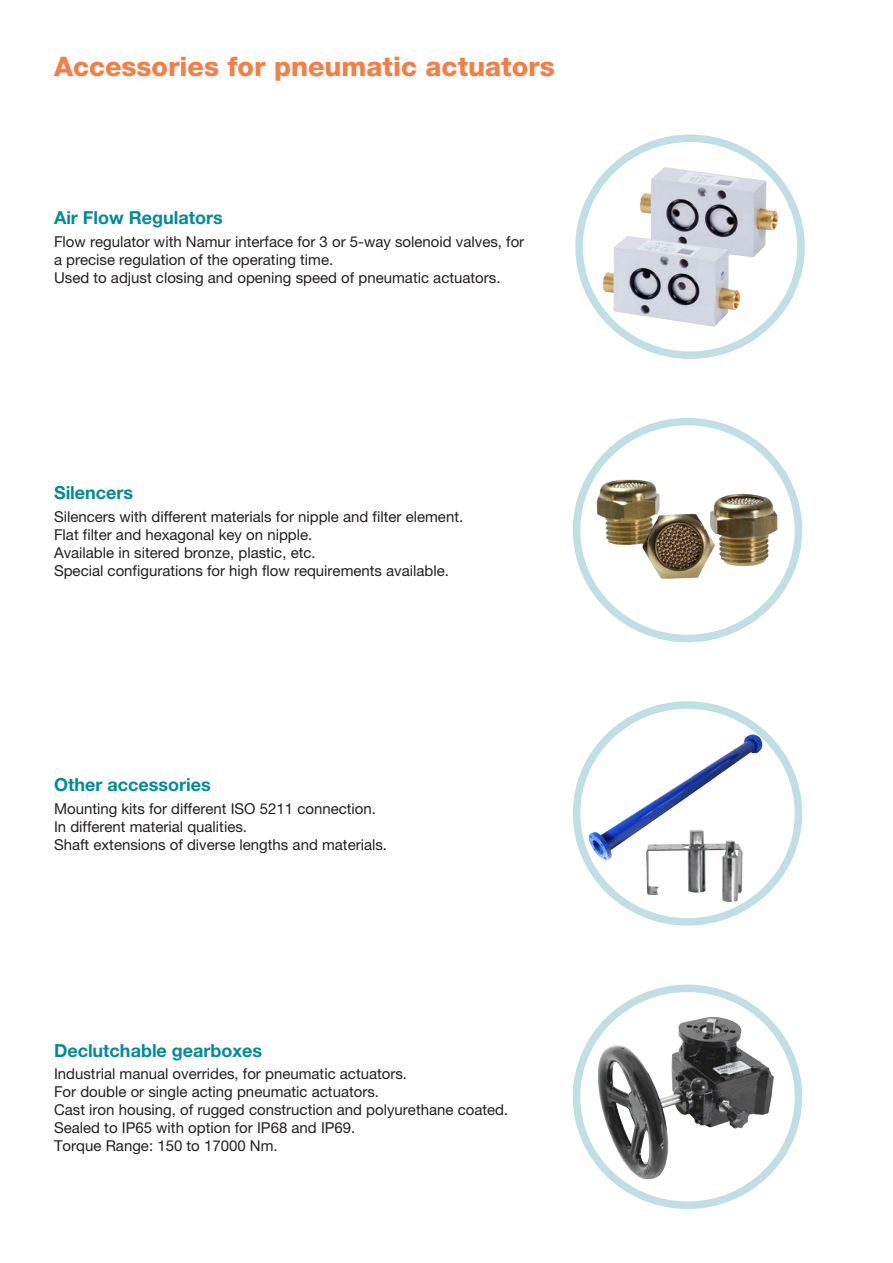
<style>
.page{position:relative;width:893px;height:1263px;background:#fff}
.page>*{position:absolute;margin:0;border:0;box-sizing:border-box;transform-origin:0 0}
.t1{font:800 27px "Helvetica Neue";color:#f47e44}
.t2{font:700 18px "Helvetica Neue";color:#008b98}
.t3{font:15px/18px "Helvetica Neue";color:#231f20}
</style>
<div class="page">
<img style="left:579px;top:139px;width:222px;height:216px;border-radius:104px">
<div style="left:575px;top:135px;width:230px;height:224px;border:8px solid #c0dfe4;border-radius:50%"></div>
<img style="left:586px;top:733px;width:186px;height:170px">
<div style="left:573px;top:701px;width:229px;height:225px;border:8px solid #c0dfe4;border-radius:50%"></div>
<img style="left:597px;top:1017px;width:177px;height:162px">
<div style="left:573px;top:984px;width:229px;height:225px;border:8px solid #c0dfe4;border-radius:50%"></div>
<div style="left:573px;top:418px;width:229px;height:224px;border:8px solid #c0dfe4;border-radius:50%"></div>
<img style="left:596px;top:479px;width:182px;height:100px">
<p class="t1" style="left:54px;top:50px;width:502px">Accessories for pneumatic actuators</p>
<p class="t2" style="left:54px;top:207px;width:170px">Air Flow Regulators</p>
<p class="t3" style="left:54px;top:233px;width:472px">Flow regulator with Namur interface for 3 or 5-way solenoid valves, for a precise regulation of the operating time.</p>
<p class="t3" style="left:54px;top:269px;width:448px">Used to adjust closing and opening speed of pneumatic actuators.</p>
<p class="t2" style="left:54px;top:481px;width:81px">Silencers</p>
<p class="t3" style="left:54px;top:507px;width:411px">Silencers with different materials for nipple and filter element.</p>
<p class="t3" style="left:54px;top:525px;width:260px">Flat filter and hexagonal key on nipple.</p>
<p class="t3" style="left:54px;top:543px;width:263px">Available in sitered bronze, plastic, etc.</p>
<p class="t3" style="left:54px;top:561px;width:397px">Special configurations for high flow requirements available.</p>
<p class="t2" style="left:54px;top:774px;width:158px">Other accessories</p>
<p class="t3" style="left:54px;top:799px;width:324px">Mounting kits for different ISO 5211 connection.</p>
<p class="t3" style="left:54px;top:817px;width:195px">In different material qualities.</p>
<p class="t3" style="left:54px;top:835px;width:335px">Shaft extensions of diverse lengths and materials.</p>
<p class="t2" style="left:54px;top:1039px;width:210px">Declutchable gearboxes</p>
<p class="t3" style="left:54px;top:1065px;width:355px">Industrial manual overrides, for pneumatic actuators.</p>
<p class="t3" style="left:54px;top:1083px;width:327px">For double or single acting pneumatic actuators.</p>
<p class="t3" style="left:54px;top:1101px;width:456px">Cast iron housing, of rugged construction and polyurethane coated.</p>
<p class="t3" style="left:54px;top:1119px;width:303px">Sealed to IP65 with option for IP68 and IP69.</p>
<p class="t3" style="left:54px;top:1137px;width:225px">Torque Range: 150 to 17000 Nm.</p>
</div>
